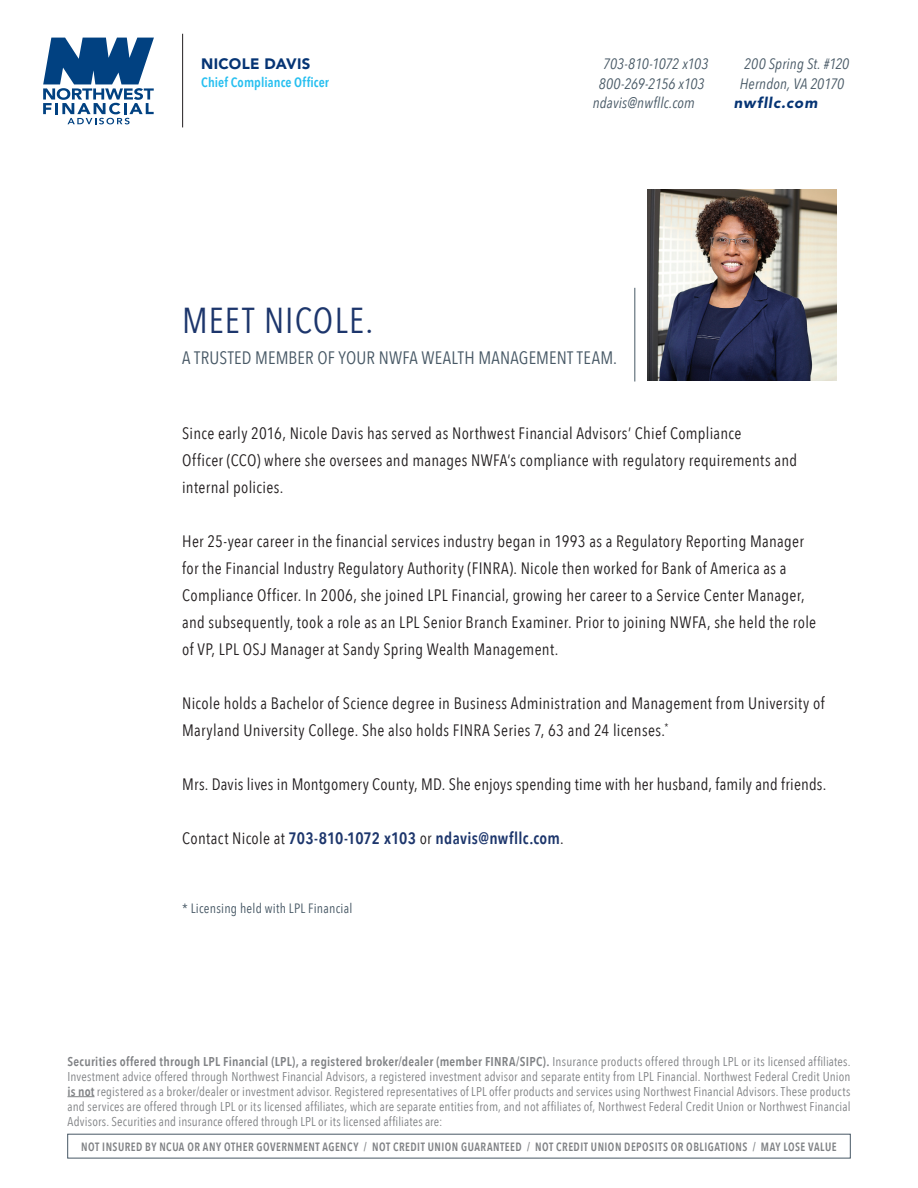
<style>
.page{position:relative;width:918px;height:1188px;background:#fff}
.page>*{position:absolute;margin:0;border:0;box-sizing:border-box;transform-origin:0 0}
.t1{font:36px "Avenir Next Condensed";letter-spacing:.03em;color:#1d366c}
.t2{font:18px "Avenir Next Condensed";letter-spacing:.01em;color:#475865}
.t3{font:16.5px/27px "Avenir Next Condensed";letter-spacing:.02em;color:#231f20}
.t4{font:600 16.5px "Avenir Next Condensed";letter-spacing:.015em;color:#1d366c}
.t5{font:italic 15px/19.5px "Avenir Next Condensed";letter-spacing:.005em;color:#475865;text-align:center}
.t6{font:italic 15px "Avenir Next Condensed";letter-spacing:-.015em;color:#475865}
.t7{font:900 15px "Avenir";letter-spacing:.025em;color:#053474}
.t8{font:italic 900 15px "Avenir";letter-spacing:.065em;color:#053474}
.t9{font:13.5px "Avenir Next Condensed";letter-spacing:.02em;color:#475865}
.t10{font:600 13.5px "Avenir Next Condensed";letter-spacing:.01em;color:#26bff0}
.t11{font:12.75px/15px "Avenir Next Condensed";letter-spacing:.015em;color:#808285;text-align:justify}
.t12{font:600 12px "Avenir Next Condensed";letter-spacing:.045em;color:#808285;scale:.92 1}
.s1{font-weight:400;color:#231f20}
.s2{font-weight:600}
</style>
<div class="page">
<hr style="left:634px;top:288px;width:1px;height:94px;background:#475865">
<img style="left:648px;top:189px;width:189px;height:192px">
<hr style="left:182px;top:34px;width:1px;height:93px;background:#231f20">
<svg style="left:43px;top:38px;width:111px;height:86px"></svg>
<svg style="left:68px;top:1096px;width:26px;height:1px"></svg>
<div style="left:68px;top:1134px;width:782px;height:24px;border:1px solid #475865"></div>
<p class="t7" style="left:201px;top:55px;width:111px">NICOLE DAVIS</p>
<p class="t10" style="left:201px;top:71px;width:129px">Chief Compliance Officer</p>
<p class="t6" style="left:603px;top:55px;width:107px">703-810-1072 x103</p>
<p class="t6" style="left:599px;top:74px;width:107px">800-269-2156 x103</p>
<p class="t5" style="left:593px;top:93px;width:104px">ndavis@nwfllc.com</p>
<p class="t5" style="left:740px;top:54px;width:111px">200 Spring St. #120<br>Herndon, VA 20170</p>
<p class="t8" style="left:734px;top:94px;width:85px">nwfllc.com</p>
<h1 class="t1" style="left:182px;top:290px;width:193px">MEET NICOLE.</h1>
<p class="t2" style="left:182px;top:342px;width:437px">A TRUSTED MEMBER OF YOUR NWFA WEALTH MANAGEMENT TEAM.</p>
<p class="t3" style="left:182px;top:419px;width:617px">Since early 2016, Nicole Davis has served as Northwest Financial Advisors’ Chief Compliance<br>Officer (CCO) where she oversees and manages NWFA’s compliance with regulatory requirements and internal policies.</p>
<p class="t3" style="left:182px;top:527px;width:636px">Her 25-year career in the financial services industry began in 1993 as a Regulatory Reporting Manager for the Financial Industry Regulatory Authority (FINRA). Nicole then worked for Bank of America as a Compliance Officer. In 2006, she joined LPL Financial, growing her career to a Service Center Manager, and subsequently, took a role as an LPL Senior Branch Examiner. Prior to joining NWFA, she held the role of VP, LPL OSJ Manager at Sandy Spring Wealth Management.</p>
<p class="t3" style="left:182px;top:689px;width:644px">Nicole holds a Bachelor of Science degree in Business Administration and Management from University of<br>Maryland University College. She also holds FINRA Series 7, 63 and 24 licenses.<sup>*</sup></p>
<p class="t3" style="left:182px;top:770px;width:646px">Mrs. Davis lives in Montgomery County, MD. She enjoys spending time with her husband, family and friends.</p>
<p class="t4" style="left:182px;top:824px;width:383px"><span class="s1">Contact Nicole at</span> 703-810-1072 x103 <span class="s1">or</span> ndavis@nwfllc.com<span class="s1">.</span></p>
<p class="t9" style="left:182px;top:896px;width:172px">* Licensing held with LPL Financial</p>
<p class="t11" style="left:68px;top:1053px;width:785px"><span class="s2">Securities offered through LPL Financial (LPL), a registered broker/dealer (member FINRA/SIPC).</span> Insurance products offered through LPL or its licensed affiliates.<br>Investment advice offered through Northwest Financial Advisors, a registered investment advisor and separate entity from LPL Financial. Northwest Federal Credit Union <span class="s2">is not</span> registered as a broker/dealer or investment advisor. Registered representatives of LPL offer products and services using Northwest Financial Advisors. These products and services are offered through LPL or its licensed affiliates, which are separate entities from, and not affiliates of, Northwest Federal Credit Union or Northwest Financial Advisors. Securities and insurance offered through LPL or its licensed affiliates are:</p>
<p class="t12" style="left:81px;top:1136px;width:823px">NOT INSURED BY NCUA OR ANY OTHER GOVERNMENT AGENCY / NOT CREDIT UNION GUARANTEED / NOT CREDIT UNION DEPOSITS OR OBLIGATIONS / MAY LOSE VALUE</p>
</div>
